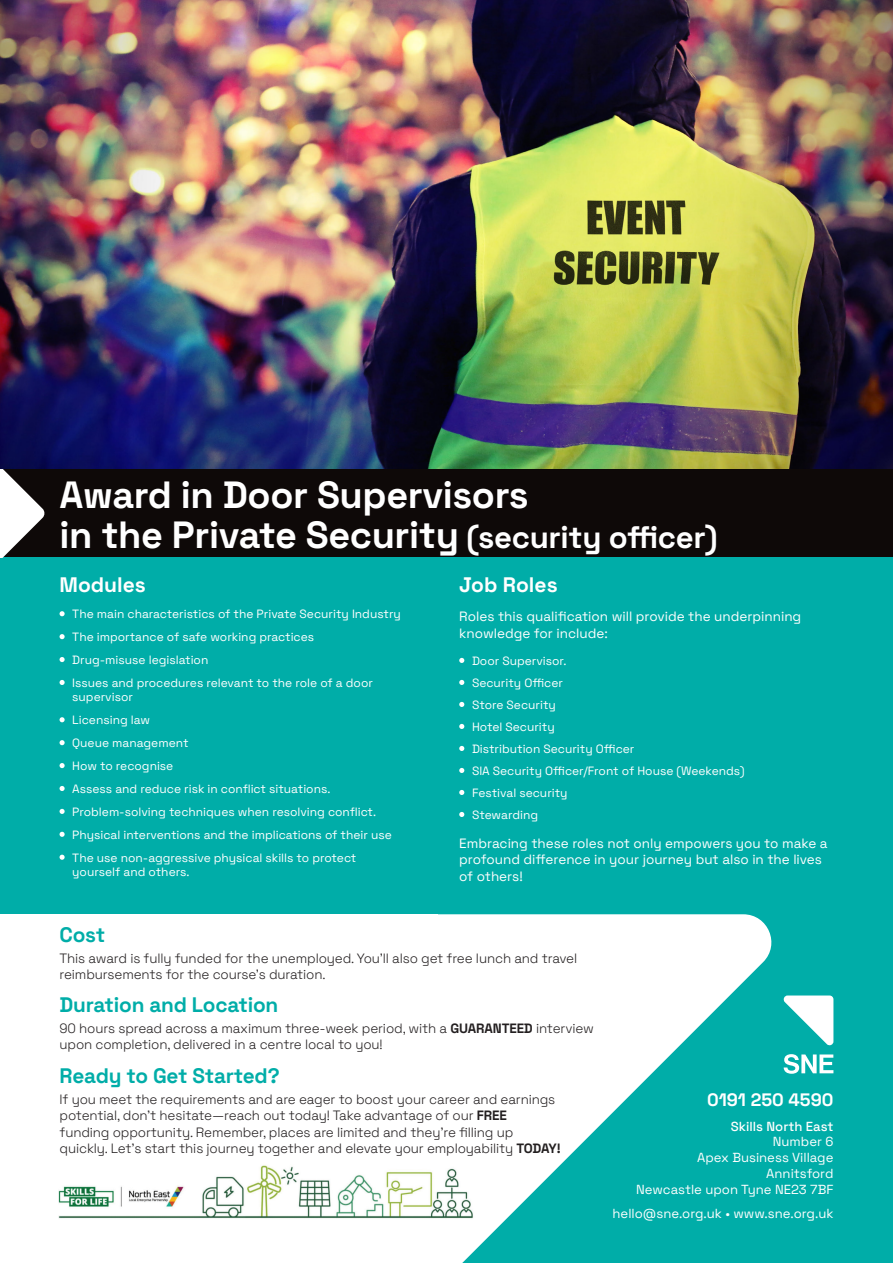
<style>
.page{position:relative;width:893px;height:1263px;background:#00ada8}
.page>*{position:absolute;margin:0;border:0;box-sizing:border-box;transform-origin:0 0}
.t1{font:300 37.8px/40.2px "Space Grotesk";letter-spacing:-.01em;color:#fff}
.Sub_Head{font:300 21px "Space Grotesk";letter-spacing:-.01em;color:#00ada8}
.Body{font:300 21px "Space Grotesk";letter-spacing:-.01em;color:#00ada8}
.Sub_Head-2{font:300 21px "Space Grotesk";color:#fff}
.t2{font:300 18px "Space Grotesk";color:#fff}
.Body-2{font:300 13.5px/16.5px "Space Grotesk";letter-spacing:-.01em;color:#231f20}
.Body-3{font:300 13.5px/16.5px "Space Grotesk";color:#fff}
.t3{font:300 13.2px/15.8px "Space Grotesk";color:#fff;text-align:right}
.Bullet_Indent{font:300 12px/14.4px "Space Grotesk";color:#fff}
.s1{font-size:31.2px}
</style>
<div class="page">
<svg style="left:783px;top:995px;width:50px;height:79px"></svg>
<svg style="left:437px;top:914px;width:335px;height:349px;fill:#fff"></svg>
<div style="left:0;top:914px;width:437px;height:349px;background:#fff"></div>
<svg style="left:459px;top:658px;width:5px;height:5px"></svg>
<svg style="left:459px;top:680px;width:5px;height:5px"></svg>
<svg style="left:459px;top:702px;width:5px;height:5px"></svg>
<svg style="left:459px;top:724px;width:5px;height:5px"></svg>
<svg style="left:459px;top:746px;width:5px;height:5px"></svg>
<svg style="left:459px;top:768px;width:5px;height:5px"></svg>
<svg style="left:459px;top:790px;width:5px;height:5px"></svg>
<svg style="left:459px;top:812px;width:5px;height:5px"></svg>
<img style="left:0;top:0;width:893px;height:469px">
<img style="left:59px;top:1186px;width:137px;height:33px">
<img style="left:196px;top:1162px;width:286px;height:61px">
<svg style="left:60px;top:611px;width:5px;height:5px"></svg>
<svg style="left:60px;top:634px;width:5px;height:5px"></svg>
<svg style="left:60px;top:657px;width:5px;height:5px"></svg>
<svg style="left:60px;top:680px;width:5px;height:5px"></svg>
<svg style="left:60px;top:717px;width:5px;height:5px"></svg>
<svg style="left:60px;top:740px;width:5px;height:5px"></svg>
<svg style="left:60px;top:763px;width:5px;height:5px"></svg>
<svg style="left:60px;top:786px;width:5px;height:5px"></svg>
<svg style="left:60px;top:809px;width:5px;height:5px"></svg>
<svg style="left:60px;top:832px;width:5px;height:5px"></svg>
<svg style="left:60px;top:855px;width:5px;height:5px"></svg>
<div style="left:0;top:469px;width:893px;height:88px;background:#0e0908"></div>
<svg style="left:0;top:469px;width:45px;height:88px"></svg>
<p class="t1" style="left:60px;top:472px;width:660px">Award in Door Supervisors<br>in the Private Security <span class="s1">(security officer)</span></p>
<p class="Sub_Head-2" style="left:60px;top:569px;width:88px">Modules</p>
<p class="Sub_Head-2" style="left:459px;top:569px;width:100px">Job Roles</p>
<p class="Body-3" style="left:459px;top:608px;width:344px">Roles this qualification will provide the underpinning knowledge for include:</p>
<p class="Bullet_Indent" style="left:472px;top:653px;width:96px">Door Supervisor.</p>
<p class="Bullet_Indent" style="left:472px;top:675px;width:93px">Security Officer</p>
<p class="Bullet_Indent" style="left:472px;top:697px;width:85px">Store Security</p>
<p class="Bullet_Indent" style="left:472px;top:719px;width:84px">Hotel Security</p>
<p class="Bullet_Indent" style="left:472px;top:741px;width:164px">Distribution Security Officer</p>
<p class="Bullet_Indent" style="left:472px;top:763px;width:274px">SIA Security Officer/Front of House (Weekends)</p>
<p class="Bullet_Indent" style="left:472px;top:785px;width:97px">Festival security</p>
<p class="Bullet_Indent" style="left:472px;top:807px;width:68px">Stewarding</p>
<p class="Body-3" style="left:459px;top:834px;width:370px">Embracing these roles not only empowers you to make a profound difference in your journey but also in the lives of others!</p>
<p class="Bullet_Indent" style="left:72px;top:606px;width:330px">The main characteristics of the Private Security Industry</p>
<p class="Bullet_Indent" style="left:72px;top:629px;width:243px">The importance of safe working practices</p>
<p class="Bullet_Indent" style="left:72px;top:652px;width:138px">Drug-misuse legislation</p>
<p class="Bullet_Indent" style="left:72px;top:675px;width:302px">Issues and procedures relevant to the role of a door supervisor</p>
<p class="Bullet_Indent" style="left:72px;top:712px;width:79px">Licensing law</p>
<p class="Bullet_Indent" style="left:72px;top:735px;width:118px">Queue management</p>
<p class="Bullet_Indent" style="left:72px;top:758px;width:103px">How to recognise</p>
<p class="Bullet_Indent" style="left:72px;top:781px;width:260px">Assess and reduce risk in conflict situations.</p>
<p class="Bullet_Indent" style="left:72px;top:804px;width:305px">Problem-solving techniques when resolving conflict.</p>
<p class="Bullet_Indent" style="left:72px;top:827px;width:321px">Physical interventions and the implications of their use</p>
<p class="Bullet_Indent" style="left:72px;top:850px;width:286px">The use non-aggressive physical skills to protect yourself and others.</p>
<p class="Sub_Head" style="left:60px;top:919px;width:47px">Cost</p>
<p class="Body-2" style="left:60px;top:949px;width:519px">This award is fully funded for the unemployed. You’ll also get free lunch and travel reimbursements for the course’s duration.</p>
<p class="Sub_Head" style="left:60px;top:990px;width:220px">Duration and Location</p>
<p class="Body-2" style="left:60px;top:1019px;width:536px">90 hours spread across a maximum three-week period, with a GUARANTEED interview upon completion, delivered in a centre local to you!</p>
<p class="Body" style="left:60px;top:1060px;width:222px">Ready to Get Started?</p>
<p class="Body-2" style="left:60px;top:1090px;width:503px">If you meet the requirements and are eager to boost your career and earnings potential, don't hesitate—reach out today! Take advantage of our FREE<br>funding opportunity. Remember, places are limited and they're filling up quickly. Let's start this journey together and elevate your employability TODAY!</p>
<p class="t2" style="left:707px;top:1087px;width:128px">0191 250 4590</p>
<p class="t3" style="left:636px;top:1117px;width:199px">Skills North East<br>Number 6<br>Apex Business Village<br>Annitsford<br>Newcastle upon Tyne NE23 7BF</p>
<p class="t3" style="left:613px;top:1205px;width:222px">hello@sne.org.uk • www.sne.org.uk</p>
</div>
